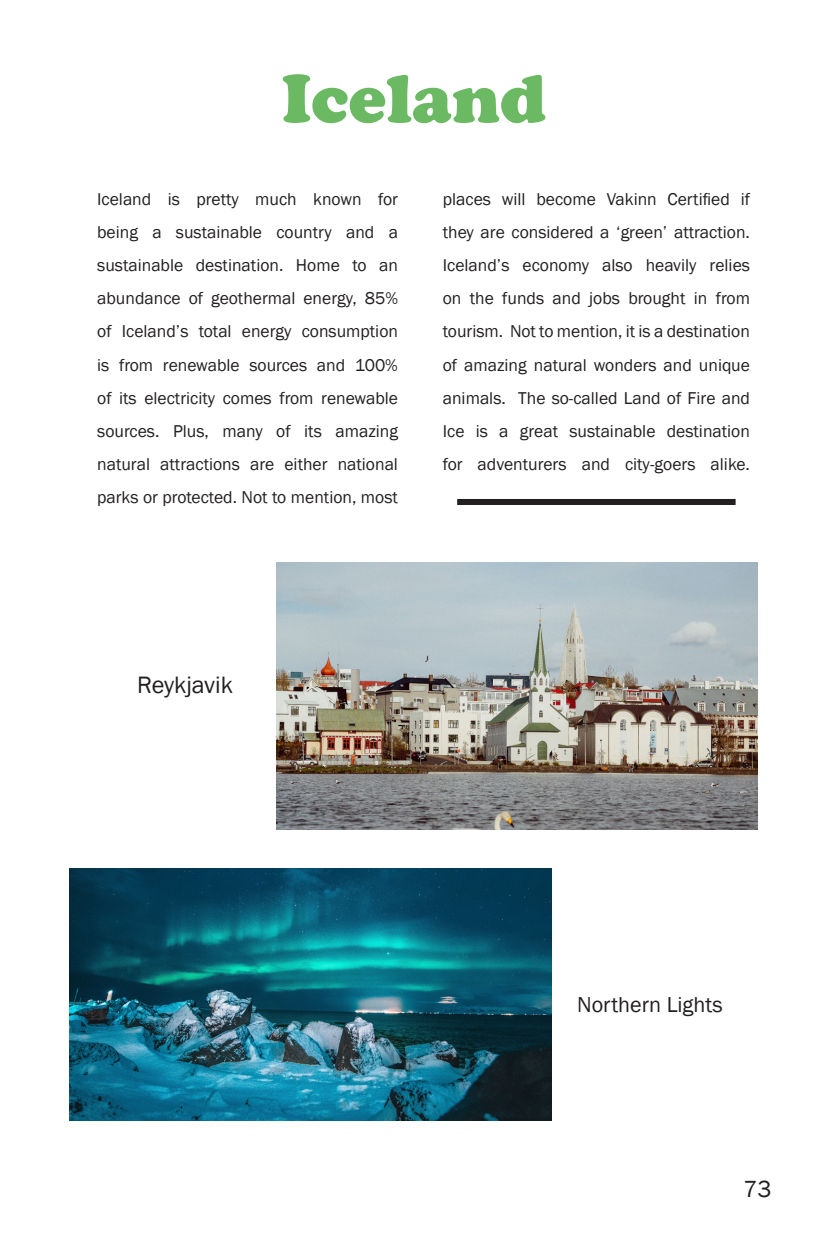
<style>
.page{position:relative;width:828px;height:1260px;background:#fff}
.page>*{position:absolute;margin:0;border:0;box-sizing:border-box;transform-origin:0 0}
.t1{font:900 71px "Cooper";color:#6cb963}
.t2{font:24.4px "Franklin Gothic";color:#231f20}
.t3{font:24px "Franklin Gothic";color:#231f20}
.t4{font:22.2px "Franklin Gothic";color:#231f20}
.t5{font:17.6px/33.2px "Franklin Gothic";color:#231f20;text-align:justify}
</style>
<div class="page">
<div style="left:457px;top:499px;width:279px;height:6px;background:#231f20"></div>
<img style="left:276px;top:563px;width:482px;height:267px">
<img style="left:70px;top:868px;width:481px;height:252px">
<p class="t1" style="left:282px;top:57px;width:266px">Iceland</p>
<p class="t5" style="left:97px;top:182px;width:302px">Iceland is pretty much known for being a sustainable country and a sustainable destination. Home to an abundance of geothermal energy, 85% of Iceland’s total energy consumption is from renewable sources and 100% of its electricity comes from renewable sources. Plus, many of its amazing natural attractions are either national parks or protected. Not to mention, most</p>
<p class="t5" style="left:443px;top:182px;width:309px">places will become Vakinn Certified if they are considered a ‘green’ attraction.<br>Iceland’s economy also heavily relies on the funds and jobs brought in from tourism. Not to mention, it is a destination of amazing natural wonders and unique animals. The so-called Land of Fire and Ice is a great sustainable destination for adventurers and city-goers alike.</p>
<p class="t2" style="left:137px;top:670px;width:97px">Reykjavik</p>
<p class="t4" style="left:577px;top:991px;width:147px">Northern Lights</p>
<p class="t3" style="left:744px;top:1175px;width:30px">73</p>
</div>
